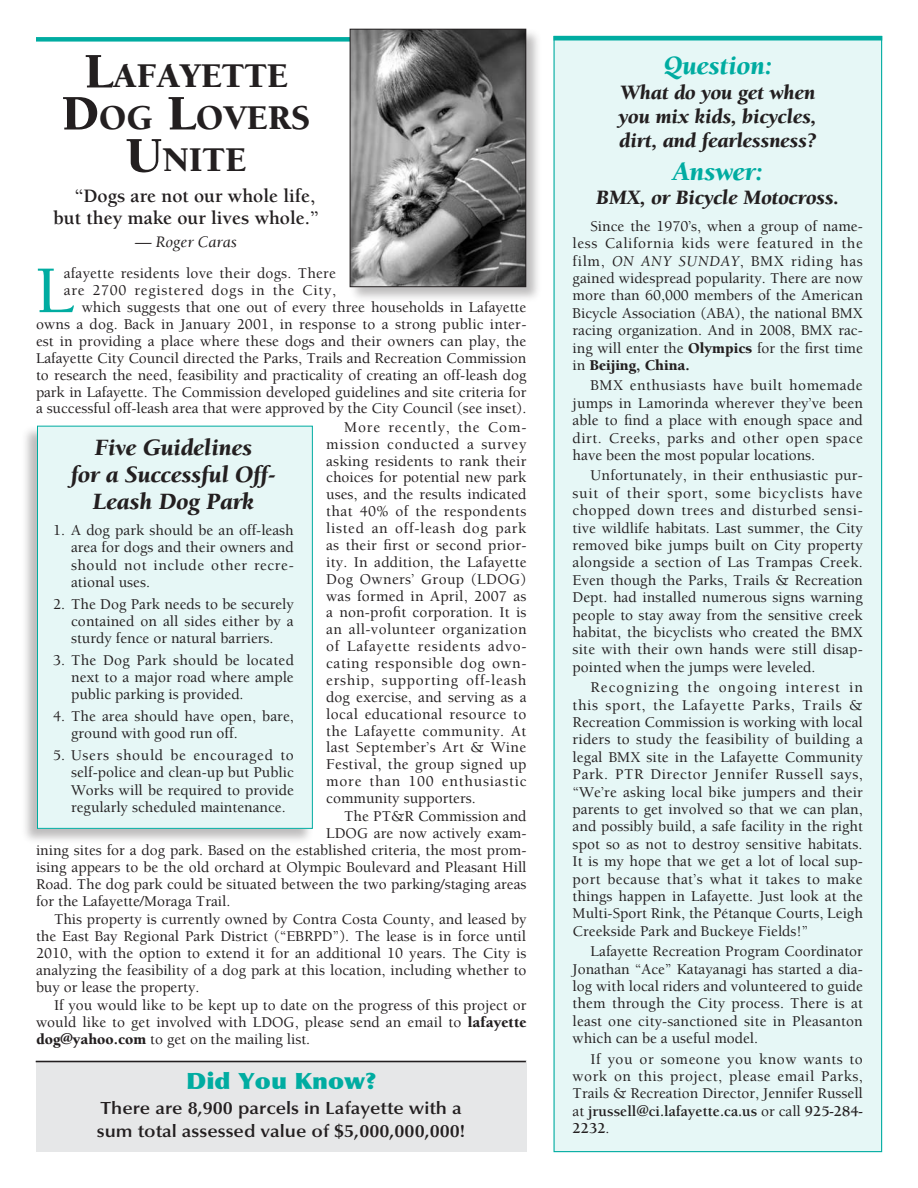
<style>
.page{position:relative;width:918px;height:1188px;background:#fff}
.page>*{position:absolute;margin:0;border:0;box-sizing:border-box;transform-origin:0 0}
.t1{font:500 68.55px "Berkeley";color:#00aca1}
.t2{font:900 35.7px/42px "Berkeley";color:#231f20;text-align:center}
.t3{font:italic 900 27px "Berkeley";color:#00aca1}
.t4{font:italic 900 24px/27px "Berkeley";color:#231f20;text-align:center}
.t5{font:900 22.5px "Optima LT Std";color:#00aca1;scale:1.1 1}
.t6{font:italic 900 21px/24px "Berkeley";color:#231f20;text-align:justify}
.t7{font:700 19.5px/22.5px "Berkeley";color:#231f20;text-align:right}
.t8{font:600 17.7px/22.5px "Optima LT Std";color:#231f20;scale:1.1 1}
.t9{font:italic 16.5px "Berkeley";color:#231f20}
.t10{font:500 15.3px/17.4px "Berkeley";color:#231f20;text-align:justify}
.t11{font:500 15.3px "Berkeley";letter-spacing:.05em;color:#231f20}
.s1{font-size:51px}
.s2{font-weight:900}
.s3{font-weight:400;font-style:italic}
.s4{font-weight:700}
</style>
<div class="page">
<div style="left:554px;top:36px;width:328px;height:1116px;background:#e6f7f6"></div>
<div style="left:36px;top:37px;width:332px;height:5px;background:#00aca1"></div>
<hr style="left:554px;top:36px;width:328px;height:4px;background:#00aca1">
<div style="left:21px;top:424px;width:293px;height:421px;background:#231f20;opacity:.3"></div>
<div style="left:38px;top:426px;width:274px;height:402px;background:#e6f7f6"></div>
<div style="left:37px;top:426px;width:276px;height:403px;border:1px solid #00aca1"></div>
<div style="left:348px;top:27px;width:195px;height:277px;background:#231f20;opacity:.3"></div>
<img style="left:352px;top:31px;width:172px;height:254px">
<div style="left:350px;top:29px;width:176px;height:258px;border:1px solid #231f20"></div>
<div style="left:36px;top:1060px;width:490px;height:92px;background:#e6e7e8"></div>
<hr style="left:36px;top:1061px;width:490px;height:1px;background:#231f20">
<h2 class="t2" style="left:62px;top:56px;width:251px"><span class="s1">L</span>afayette<br><span class="s1">D</span>og <span class="s1">L</span>overs<br><span class="s1">U</span>nite</h2>
<p class="t7" style="left:53px;top:184px;width:267px">“Dogs are not our whole life, but they make our lives whole.”</p>
<p class="t9" style="left:135px;top:233px;width:103px">— Roger Caras</p>
<h1 class="t1" style="left:36px;top:254px;width:40px">L</h1>
<p class="t10" style="left:64px;top:265px;width:274px">afayette residents love their dogs. There</p>
<p class="t11" style="left:64px;top:282px;width:274px">are 2700 reg--istered dogs in the City,</p>
<p class="t10" style="left:82px;top:299px;width:446px">which suggests that one out of every three households in Lafayette</p>
<p class="t10" style="left:36px;top:316px;width:492px">owns a dog. Back in January 2001, in response to a strong public inter-</p>
<p class="t10" style="left:36px;top:333px;width:492px">est in providing a place where these dogs and their owners can play, the</p>
<p class="t10" style="left:36px;top:350px;width:492px">Lafayette City Council directed the Parks, Trails and Recreation Commission</p>
<p class="t10" style="left:36px;top:366px;width:492px">to research the need, feasibility and practicality of creating an off-leash dog</p>
<p class="t10" style="left:36px;top:383px;width:492px">park in Lafayette. The Commission developed guidelines and site criteria for</p>
<p class="t10" style="left:36px;top:400px;width:492px">a successful off-leash area that were approved by the City Council (see inset).</p>
<p class="t10" style="left:326px;top:419px;width:202px;line-height:17px;text-indent:18px">More recently, the Com&shy;mission conducted a survey asking residents to rank their choices for potential new park uses, and the results indicated that 40% of the respondents listed an off-leash dog park as their first or second prior&shy;ity. In addition, the Lafayette Dog Owners’ Group (LDOG) was formed in April, 2007 as a non-profit corporation. It is an all-volunteer organization of Lafayette residents advo&shy;cating responsible dog own&shy;ership, supporting off-leash dog exercise, and serving as a local educational resource to the Lafayette community. At last September’s Art &amp; Wine Festival, the group signed up more than 100 enthusiastic community supporters.</p>
<p class="t10" style="left:344px;top:808px;width:184px">The PT&amp;R Commission and</p>
<p class="t10" style="left:326px;top:825px;width:202px">LDOG are now actively exam-</p>
<p class="t10" style="left:36px;top:842px;width:492px">ining sites for a dog park. Based on the established criteria, the most prom-</p>
<p class="t10" style="left:36px;top:859px;width:492px">ising appears to be the old orchard at Olympic Boulevard and Pleasant Hill</p>
<p class="t10" style="left:36px;top:876px;width:492px">Road. The dog park could be situated between the two parking/staging areas</p>
<p class="t10" style="left:36px;top:893px;width:196px">for the Lafayette/Moraga Trail.</p>
<p class="t10" style="left:36px;top:911px;width:492px;line-height:16.8px;text-indent:18px">This property is currently owned by Contra Costa County, and leased by the East Bay Regional Park District (“EBRPD”). The lease is in force until 2010, with the option to extend it for an additional 10 years. The City is analyzing the feasibility of a dog park at this location, including whether to buy or lease the property.</p>
<p class="t10" style="left:36px;top:997px;width:492px;line-height:16.8px;text-indent:18px">If you would like to be kept up to date on the progress of this project or would like to get involved with LDOG, please send an email to <span class="s2">lafayette dog@yahoo.com</span> to get on the mailing list.</p>
<h3 class="t4" style="left:71px;top:434px;width:207px">Five Guidelines<br>for a Successful Off-<br>Leash Dog Park</h3>
<p class="t10" style="left:71px;top:522px;width:224px;text-indent:-18px">1. A dog park should be an off-leash area for dogs and their owners and should not include other recre&shy;ational uses.</p>
<p class="t10" style="left:71px;top:596px;width:224px;text-indent:-18px">2. The Dog Park needs to be securely contained on all sides either by a sturdy fence or natural barriers.</p>
<p class="t10" style="left:71px;top:652px;width:224px;text-indent:-18px">3. The Dog Park should be located next to a major road where ample public parking is provided.</p>
<p class="t10" style="left:71px;top:708px;width:224px;text-indent:-18px">4. The area should have open, bare, ground with good run off.</p>
<p class="t10" style="left:71px;top:747px;width:224px;text-indent:-18px">5. Users should be encouraged to self-police and clean-up but Public Works will be required to provide regularly scheduled maintenance.</p>
<h3 class="t5" style="left:186px;top:1067px;width:174px">Did You Know?</h3>
<p class="t8" style="left:97px;top:1097px;width:336px">There are 8,900 parcels in Lafayette with a sum total assessed value of $5,000,000,000!</p>
<h3 class="t3" style="left:663px;top:51px;width:110px">Question:</h3>
<h3 class="t6" style="left:619px;top:81px;width:199px">What do you get when you mix kids, bicycles, dirt, and fearlessness?</h3>
<h3 class="t3" style="left:673px;top:158px;width:91px">Answer:</h3>
<h3 class="t6" style="left:596px;top:186px;width:245px">BMX, or Bicycle Motocross.</h3>
<p class="t10" style="left:573px;top:218px;width:292px;text-indent:18px">Since the 1970’s, when a group of name&shy;less California kids were featured in the film, <span class="s3">ON ANY SUNDAY</span>, BMX riding has gained widespread popularity. There are now more than 60,000 members of the American Bicycle Association (ABA), the national BMX racing organization. And in 2008, BMX rac&shy;ing will enter the <span class="s2">Olympics</span> for the first time in <span class="s2">Beijing, China.</span></p>
<p class="t10" style="left:573px;top:377px;width:292px;text-indent:18px">BMX enthusiasts have built homemade jumps in Lamorinda wherever they’ve been able to find a place with enough space and dirt. Creeks, parks and other open space have been the most popular locations.</p>
<p class="t10" style="left:573px;top:467px;width:292px;text-indent:18px">Unfortunately, in their enthusiastic pur&shy;suit of their sport, some bicyclists have chopped down trees and disturbed sensi&shy;tive wildlife habitats. Last summer, the City removed bike jumps built on City property alongside a section of Las Trampas Creek.<br>Even though the Parks, Trails &amp; Recreation Dept. had installed numerous signs warning people to stay away from the sensitive creek habitat, the bicyclists who created the BMX site with their own hands were still disap&shy;pointed when the jumps were leveled.</p>
<p class="t10" style="left:573px;top:679px;width:292px;text-indent:18px">Recognizing the ongoing interest in this sport, the Lafayette Parks, Trails &amp; Recreation Commission is working with local riders to study the feasibility of building a legal BMX site in the Lafayette Community Park. PTR Director Jennifer Russell says, “We’re asking local bike jumpers and their parents to get involved so that we can plan, and possibly build, a safe facility in the right spot so as not to destroy sensitive habitats.<br>It is my hope that we get a lot of local sup&shy;port because that’s what it takes to make things happen in Lafayette. Just look at the Multi-Sport Rink, the Pétanque Courts, Leigh Creekside Park and Buckeye Fields!”</p>
<p class="t10" style="left:573px;top:943px;width:292px;text-indent:18px">Lafayette Recreation Program Coordinator Jonathan “Ace” Katayanagi has started a dia&shy;log with local riders and volunteered to guide them through the City process. There is at least one city-sanctioned site in Pleasanton which can be a useful model.</p>
<p class="t10" style="left:573px;top:1050px;width:292px;text-indent:18px">If you or someone you know wants to work on this project, please email Parks, Trails &amp; Recreation Director, Jennifer Russell at <span class="s4">jrussell@ci.lafayette.ca.us</span> or call <span class="s4">925-284- 2232</span>.</p>
</div>
